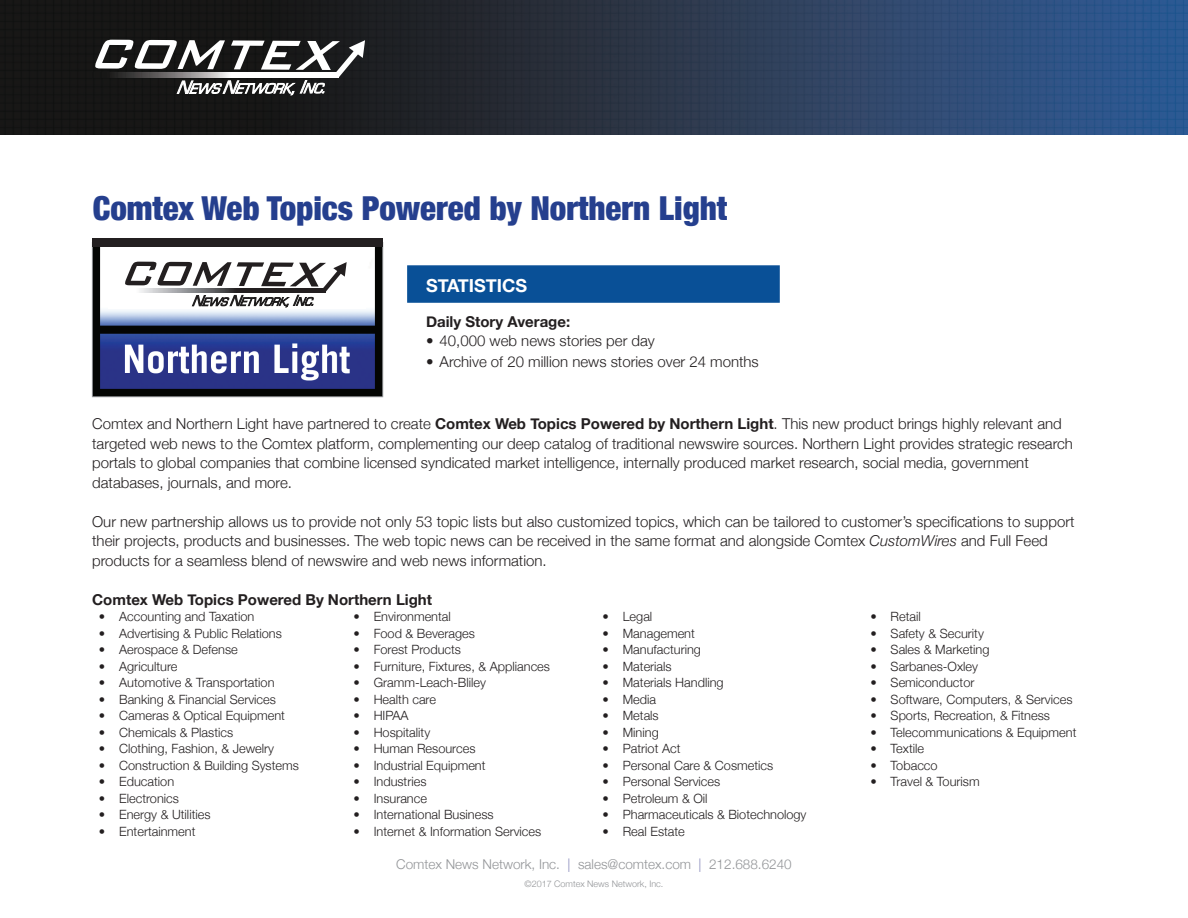
<style>
.page{position:relative;width:1188px;height:918px;background:#fff}
.page>*{position:absolute;margin:0;border:0;box-sizing:border-box;transform-origin:0 0}
.t1{font:900 condensed 33px "Helvetica Neue";color:#253f8e}
.t2{font:700 18px "Helvetica Neue";color:#fff}
.t3{font:300 15px/19.5px "Helvetica Neue";color:#231f20}
.t4{font:700 15px "Helvetica Neue";color:#231f20}
.t5{font:300 13.5px "Helvetica Neue";color:#939598}
.t6{font:300 12.75px "Helvetica Neue";color:#231f20}
.t7{font:300 9px "Helvetica Neue";color:#939598}
.s1{font-weight:700}
.s2{font-style:italic}
.s3{color:#8688ba}
</style>
<div class="page">
<img style="left:0;top:0;width:1188px;height:135px">
<img style="left:88px;top:72px;width:7px;height:5px">
<svg style="left:95px;top:40px;width:270px;height:55px"></svg>
<img style="left:94px;top:246px;width:287px;height:149px">
<div style="left:92px;top:242px;width:291px;height:155px;border:1px solid #939598"></div>
<div style="left:108px;top:242px;width:257px;height:67px;background:#fff"></div>
<div style="left:407px;top:265px;width:373px;height:38px;background:#095097;border:2px solid #095097"></div>
<svg style="left:125px;top:262px;width:222px;height:45px"></svg>
<div style="left:93px;top:238px;width:290px;height:8px;background:#231f20"></div>
<h1 class="t1" style="left:93px;top:181px;width:636px">Comtex Web Topics Powered by Northern Light</h1>
<h2 class="t2" style="left:426px;top:272px;width:103px">STATISTICS</h2>
<p class="t4" style="left:426px;top:310px;width:146px">Daily Story Average:</p>
<p class="t3" style="left:426px;top:330px;width:230px">• 40,000 web news stories per day</p>
<p class="t3" style="left:426px;top:351px;width:334px">• Archive of 20 million news stories over 24 months</p>
<p class="t3" style="left:92px;top:413px;width:982px">Comtex and Northern Light have partnered to create <span class="s1">Comtex Web Topics Powered by Northern Light</span>. This new product brings highly relevant and targeted web news to the Comtex platform, complementing our deep catalog of traditional newswire sources. Northern Light provides strategic research portals to global companies that combine licensed syndicated market intelligence, internally produced market research, social media, government databases, journals, and more.</p>
<p class="t3" style="left:92px;top:511px;width:984px">Our new partnership allows us to provide not only 53 topic lists but also customized topics, which can be tailored to customer’s specifications to support their projects, products and businesses. The web topic news can be received in the same format and alongside Comtex <span class="s2">CustomWires</span> and Full Feed products for a seamless blend of newswire and web news information.</p>
<p class="t4" style="left:92px;top:588px;width:341px">Comtex Web Topics Powered By Northern Light</p>
<p class="t6" style="left:99px;top:607px;width:157px">• Accounting and Taxation</p>
<p class="t6" style="left:99px;top:623px;width:184px">• Advertising &amp; Public Relations</p>
<p class="t6" style="left:99px;top:640px;width:140px">• Aerospace &amp; Defense</p>
<p class="t6" style="left:99px;top:656px;width:80px">• Agriculture</p>
<p class="t6" style="left:99px;top:673px;width:177px">• Automotive &amp; Transportation</p>
<p class="t6" style="left:99px;top:689px;width:179px">• Banking &amp; Financial Services</p>
<p class="t6" style="left:99px;top:706px;width:188px">• Cameras &amp; Optical Equipment</p>
<p class="t6" style="left:99px;top:722px;width:136px">• Chemicals &amp; Plastics</p>
<p class="t6" style="left:99px;top:739px;width:177px">• Clothing, Fashion, &amp; Jewelry</p>
<p class="t6" style="left:99px;top:755px;width:201px">• Construction &amp; Building Systems</p>
<p class="t6" style="left:99px;top:772px;width:77px">• Education</p>
<p class="t6" style="left:99px;top:788px;width:82px">• Electronics</p>
<p class="t6" style="left:99px;top:804px;width:113px">• Energy &amp; Utilities</p>
<p class="t6" style="left:99px;top:821px;width:98px">• Entertainment</p>
<p class="t6" style="left:603px;top:606px;width:51px">• Legal</p>
<p class="t6" style="left:603px;top:623px;width:94px">• Management</p>
<p class="t6" style="left:603px;top:639px;width:100px">• Manufacturing</p>
<p class="t6" style="left:603px;top:656px;width:71px">• Materials</p>
<p class="t6" style="left:603px;top:672px;width:123px">• Materials Handling</p>
<p class="t6" style="left:603px;top:689px;width:55px">• Media</p>
<p class="t6" style="left:603px;top:705px;width:58px">• Metals</p>
<p class="t6" style="left:603px;top:722px;width:58px">• Mining</p>
<p class="t6" style="left:603px;top:738px;width:79px">• Patriot Act</p>
<p class="t6" style="left:603px;top:755px;width:172px">• Personal Care &amp; Cosmetics</p>
<p class="t6" style="left:603px;top:771px;width:119px">• Personal Services</p>
<p class="t6" style="left:603px;top:788px;width:107px">• Petroleum &amp; Oil</p>
<p class="t6" style="left:603px;top:804px;width:205px">• Pharmaceuticals &amp; Biotechnology</p>
<p class="t6" style="left:603px;top:821px;width:84px">• Real Estate</p>
<p class="t6" style="left:353px;top:606px;width:99px">• Environmental</p>
<p class="t6" style="left:353px;top:623px;width:123px">• Food &amp; Beverages</p>
<p class="t6" style="left:353px;top:639px;width:109px">• Forest Products</p>
<p class="t6" style="left:353px;top:656px;width:198px">• Furniture, Fixtures, &amp; Appliances</p>
<p class="t6" style="left:353px;top:672px;width:134px">• Gramm-Leach-Bliley</p>
<p class="t6" style="left:353px;top:689px;width:84px">• Health care</p>
<p class="t6" style="left:353px;top:705px;width:57px">• HIPAA</p>
<p class="t6" style="left:353px;top:722px;width:78px">• Hospitality</p>
<p class="t6" style="left:353px;top:738px;width:124px">• Human Resources</p>
<p class="t6" style="left:353px;top:755px;width:134px">• Industrial Equipment</p>
<p class="t6" style="left:353px;top:771px;width:75px">• Industries</p>
<p class="t6" style="left:353px;top:788px;width:75px">• Insurance</p>
<p class="t6" style="left:353px;top:804px;width:142px">• International Business</p>
<p class="t6" style="left:353px;top:821px;width:189px">• Internet &amp; Information Services</p>
<p class="t6" style="left:870px;top:606px;width:52px">• Retail</p>
<p class="t6" style="left:870px;top:623px;width:115px">• Safety &amp; Security</p>
<p class="t6" style="left:870px;top:639px;width:121px">• Sales &amp; Marketing</p>
<p class="t6" style="left:870px;top:656px;width:109px">• Sarbanes-Oxley</p>
<p class="t6" style="left:870px;top:672px;width:106px">• Semiconductor</p>
<p class="t6" style="left:870px;top:689px;width:204px">• Software, Computers, &amp; Services</p>
<p class="t6" style="left:870px;top:705px;width:181px">• Sports, Recreation, &amp; Fitness</p>
<p class="t6" style="left:870px;top:722px;width:208px">• Telecommunications &amp; Equipment</p>
<p class="t6" style="left:870px;top:738px;width:55px">• Textile</p>
<p class="t6" style="left:870px;top:755px;width:69px">• Tobacco</p>
<p class="t6" style="left:870px;top:771px;width:111px">• Travel &amp; Tourism</p>
<p class="t5" style="left:396px;top:853px;width:397px">Comtex News Network, Inc. <span class="s3">|</span> sales@comtex.com <span class="s3">|</span> 212.688.6240</p>
<p class="t7" style="left:525px;top:876px;width:140px">©2017 Comtex News Network, Inc.</p>
</div>
